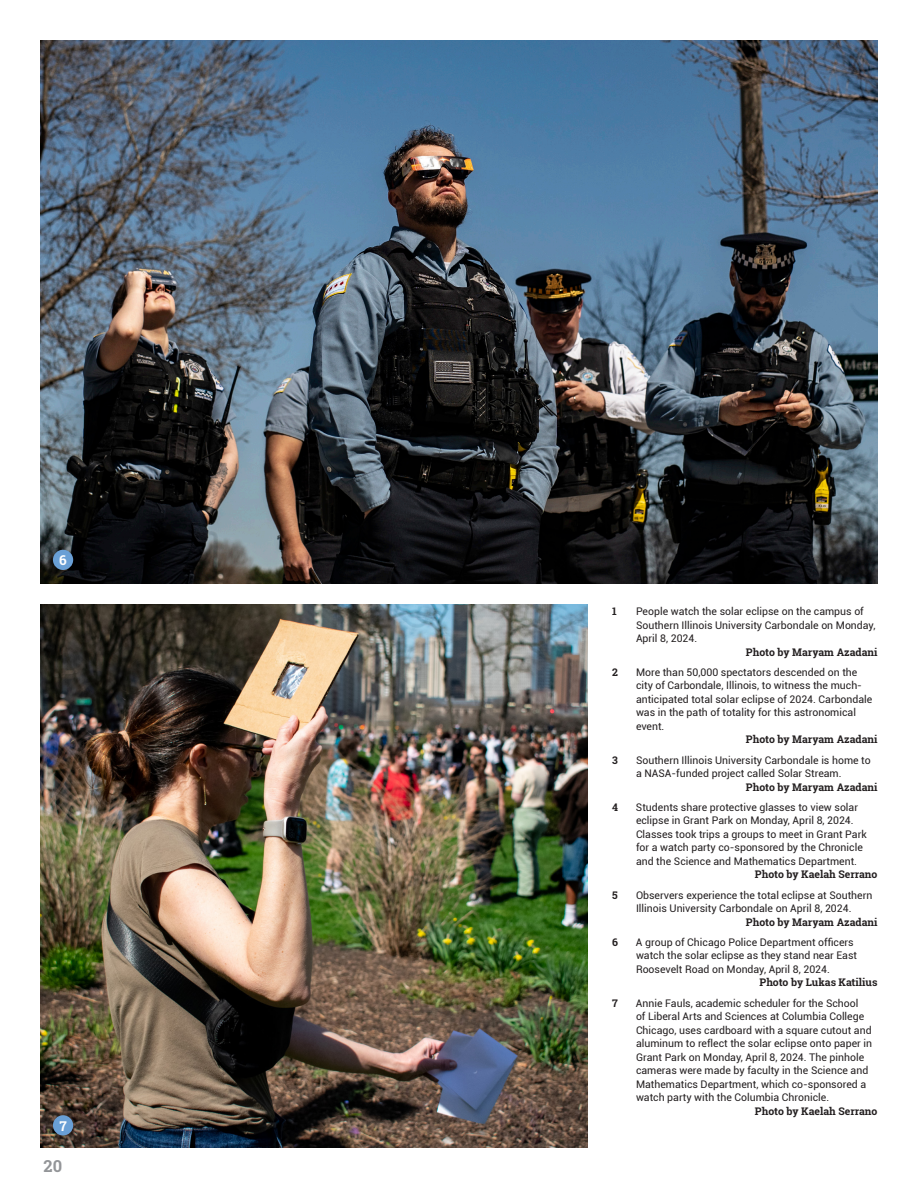
<style>
.page{position:relative;width:918px;height:1188px;background:#fff}
.page>*{position:absolute;margin:0;border:0;box-sizing:border-box;transform-origin:0 0}
.t1{font:700 16.5px "Roboto Slab";color:#939598}
.t2{font:700 13.5px "Roboto Slab";color:#fff}
.t3{font:10.5px/13.5px "Roboto";color:#231f20}
.Cutline_credit{font:700 10.5px "Roboto Slab";color:#231f20}
</style>
<div class="page">
<img style="left:40px;top:40px;width:838px;height:544px">
<img style="left:40px;top:604px;width:547px;height:544px">
<div style="left:53px;top:550px;width:20px;height:20px;background:#699fd5;border-radius:50%"></div>
<div style="left:53px;top:1115px;width:20px;height:21px;background:#699fd5;border-radius:50%"></div>
<p class="t2" style="left:59px;top:551px;width:9px">6</p>
<p class="t2" style="left:59px;top:1117px;width:9px">7</p>
<h1 class="t1" style="left:44px;top:1155px;width:20px">20</h1>
<p class="Cutline_credit" style="left:612px;top:604px;width:6px">1</p>
<p class="t3" style="left:636px;top:604px;width:241px">People watch the solar eclipse on the campus of<br>Southern Illinois University Carbondale on Monday,<br>April 8, 2024.</p>
<p class="Cutline_credit" style="left:746px;top:645px;width:133px">Photo by Maryam Azadani</p>
<p class="Cutline_credit" style="left:612px;top:665px;width:7px">2</p>
<p class="t3" style="left:636px;top:665px;width:238px">More than 50,000 spectators descended on the city of Carbondale, Illinois, to witness the much&shy;anticipated total solar eclipse of 2024. Carbondale was in the path of totality for this astronomical event.</p>
<p class="Cutline_credit" style="left:746px;top:732px;width:133px">Photo by Maryam Azadani</p>
<p class="Cutline_credit" style="left:612px;top:753px;width:7px">3</p>
<p class="t3" style="left:636px;top:753px;width:236px">Southern Illinois University Carbondale is home to a NASA-funded project called Solar Stream.</p>
<p class="Cutline_credit" style="left:746px;top:780px;width:133px">Photo by Maryam Azadani</p>
<p class="Cutline_credit" style="left:612px;top:800px;width:7px">4</p>
<p class="t3" style="left:636px;top:800px;width:232px">Students share protective glasses to view solar eclipse in Grant Park on Monday, April 8, 2024.<br>Classes took trips a groups to meet in Grant Park for a watch party co-sponsored by the Chronicle and the Science and Mathematics Department.</p>
<p class="Cutline_credit" style="left:755px;top:867px;width:124px">Photo by Kaelah Serrano</p>
<p class="Cutline_credit" style="left:612px;top:888px;width:7px">5</p>
<p class="t3" style="left:636px;top:888px;width:238px">Observers experience the total eclipse at Southern<br>Illinois University Carbondale on April 8, 2024.</p>
<p class="Cutline_credit" style="left:746px;top:915px;width:133px">Photo by Maryam Azadani</p>
<p class="Cutline_credit" style="left:612px;top:935px;width:7px">6</p>
<p class="t3" style="left:636px;top:935px;width:223px">A group of Chicago Police Department officers watch the solar eclipse as they stand near East<br>Roosevelt Road on Monday, April 8, 2024.</p>
<p class="Cutline_credit" style="left:760px;top:975px;width:119px">Photo by Lukas Katilius</p>
<p class="Cutline_credit" style="left:612px;top:996px;width:7px">7</p>
<p class="t3" style="left:636px;top:996px;width:238px">Annie Fauls, academic scheduler for the School<br>of Liberal Arts and Sciences at Columbia College Chicago, uses cardboard with a square cutout and aluminum to reflect the solar eclipse onto paper in Grant Park on Monday, April 8, 2024. The pinhole cameras were made by faculty in the Science and Mathematics Department, which co-sponsored a watch party with the Columbia Chronicle.</p>
<p class="Cutline_credit" style="left:755px;top:1104px;width:124px">Photo by Kaelah Serrano</p>
</div>
